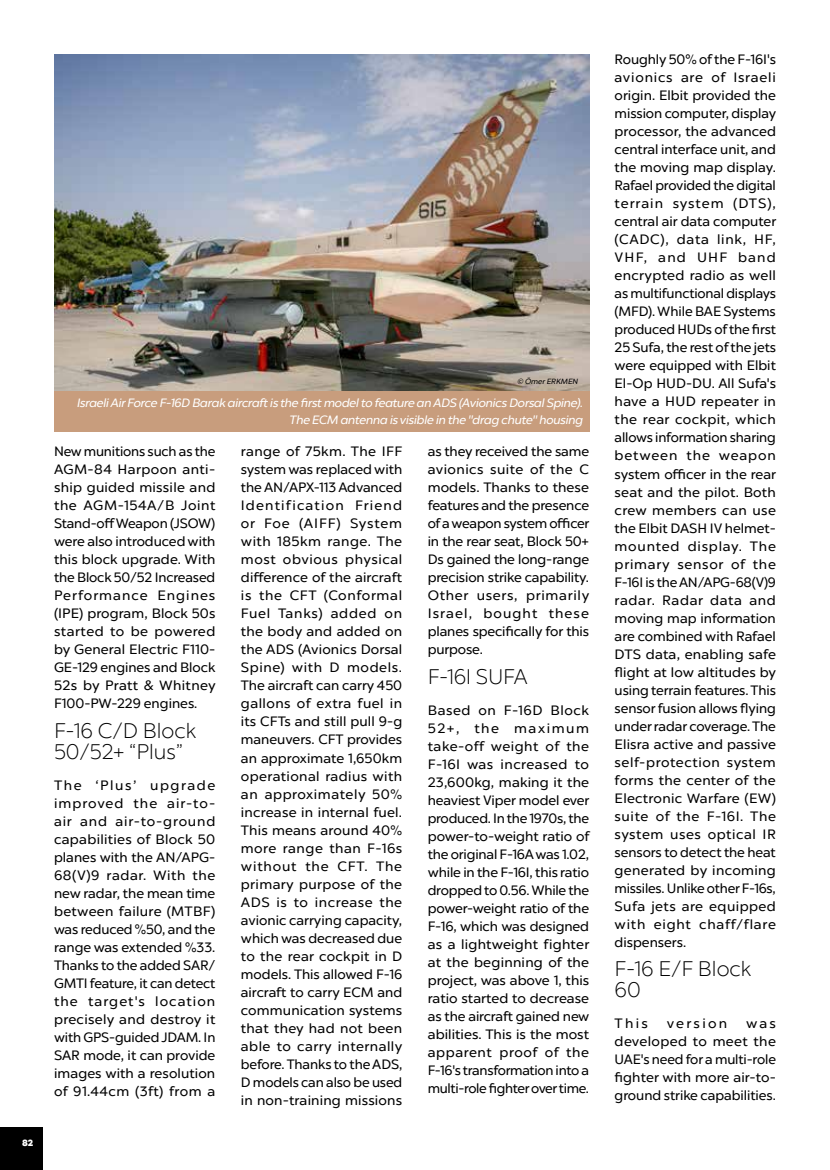
<style>
.page{position:relative;width:830px;height:1170px;background:#fff}
.page>*{position:absolute;margin:0;border:0;box-sizing:border-box;transform-origin:0 0}
.t1{font:300 21px/21px "Chronica Pro";color:#000}
.t2{font:13.5px/18px "Chronica Pro";color:#000;text-align:justify}
.t3{font:13.5px "Chronica Pro";letter-spacing:.165em;color:#000}
.t4{font:12px/16.5px "Chronica Pro Regular It";letter-spacing:-.025em;color:#fff;text-align:right}
.t5{font:800 9px "Chronica Pro";color:#fff}
.t6{font:7.5px "Chronica Pro Regular It";color:#000}
</style>
<div class="page">
<img style="left:54px;top:54px;width:534px;height:337px">
<div style="left:54px;top:391px;width:534px;height:41px;background:#c89d7d"></div>
<div style="left:0;top:1127px;width:43px;height:42px;background:#000"></div>
<p class="t5" style="left:22px;top:1136px;width:13px">82</p>
<p class="t6" style="left:516px;top:377px;width:62px">© Ömer ERKMEN</p>
<p class="t4" style="left:76px;top:395px;width:507px">Israeli Air Force F-16D Barak aircraft is the first model to feature an ADS (Avionics Dorsal Spine).<br>The ECM antenna is visible in the "drag chute" housing</p>
<p class="t2" style="left:54px;top:442px;width:163px">New munitions such as the AGM-84 Harpoon anti&shy;ship guided missile and the AGM-154A/B Joint Stand-off Weapon (JSOW) were also introduced with this block upgrade. With the Block 50/52 Increased Performance Engines (IPE) program, Block 50s started to be powered by General Electric F110- GE-129 engines and Block 52s by Pratt &amp; Whitney F100-PW-229 engines.</p>
<h1 class="t1" style="left:54px;top:720px;width:143px">F-16 C/D Block<br>50/52+ “Plus”</h1>
<p class="t2" style="left:54px;top:776px;width:163px">The ‘Plus’ upgrade improved the air-to&shy;air and air-to-ground capabilities of Block 50 planes with the AN/APG-68(V)9 radar. With the new radar, the mean time between failure (MTBF) was reduced %50, and the range was extended %33.<br>Thanks to the added SAR/ GMTI feature, it can detect the target's location precisely and destroy it with GPS-guided JDAM. In SAR mode, it can provide images with a resolution of 91.44cm (3ft) from a</p>
<p class="t2" style="left:241px;top:442px;width:163px">range of 75km. The IFF system was replaced with the AN/APX-113 Advanced Identification Friend or Foe (AIFF) System with 185km range. The most obvious physical difference of the aircraft is the CFT (Conformal Fuel Tanks) added on the body and added on the ADS (Avionics Dorsal Spine) with D models.<br>The aircraft can carry 450 gallons of extra fuel in its CFTs and still pull 9-g maneuvers. CFT provides an approximate 1,650km operational radius with an approximately 50% increase in internal fuel.<br>This means around 40% more range than F-16s without the CFT. The primary purpose of the ADS is to increase the avionic carrying capacity, which was decreased due to the rear cockpit in D models. This allowed F-16 aircraft to carry ECM and communication systems that they had not been able to carry internally before. Thanks to the ADS, D models can also be used in non-training missions</p>
<p class="t2" style="left:427px;top:442px;width:163px">as they received the same avionics suite of the C models. Thanks to these features and the presence of a weapon system officer in the rear seat, Block 50+ Ds gained the long-range precision strike capability.<br>Other users, primarily Israel, bought these planes specifically for this purpose.</p>
<h1 class="t1" style="left:427px;top:666px;width:101px">F-16I SUFA</h1>
<p class="t2" style="left:427px;top:701px;width:163px">Based on F-16D Block 52+, the maximum take-off weight of the F-16I was increased to 23,600kg, making it the heaviest Viper model ever produced. In the 1970s, the power-to-weight ratio of the original F-16A was 1.02, while in the F-16I, this ratio dropped to 0.56. While the power-weight ratio of the F-16, which was designed as a lightweight fighter at the beginning of the project, was above 1, this ratio started to decrease as the aircraft gained new abilities. This is the most apparent proof of the F-16's transformation into a multi-role fighter over time.</p>
<p class="t2" style="left:614px;top:50px;width:163px">Roughly 50% of the F-16I's avionics are of Israeli origin. Elbit provided the mission computer, display processor, the advanced central interface unit, and the moving map display.<br>Rafael provided the digital terrain system (DTS), central air data computer (CADC), data link, HF, VHF, and UHF band encrypted radio as well as multifunctional displays (MFD). While BAE Systems produced HUDs of the first 25 Sufa, the rest of the jets were equipped with Elbit El-Op HUD-DU. All Sufa's have a HUD repeater in the rear cockpit, which allows information sharing between the weapon system officer in the rear seat and the pilot. Both crew members can use the Elbit DASH IV helmet&shy;mounted display. The primary sensor of the F-16I is the AN/APG-68(V)9 radar. Radar data and moving map information are combined with Rafael DTS data, enabling safe flight at low altitudes by using terrain features. This sensor fusion allows flying under radar coverage. The Elisra active and passive self-protection system forms the center of the Electronic Warfare (EW) suite of the F-16I. The system uses optical IR sensors to detect the heat generated by incoming missiles. Unlike other F-16s, Sufa jets are equipped with eight chaff/flare dispensers.</p>
<h1 class="t1" style="left:614px;top:958px;width:138px">F-16 E/F Block<br>60</h1>
<p class="t2" style="left:614px;top:1014px;width:35px">This</p>
<p class="t3" style="left:666px;top:1015px;width:62px">version</p>
<p class="t2" style="left:614px;top:1014px;width:163px;text-indent:131px">was developed to meet the UAE's need for a multi-role fighter with more air-to&shy;ground strike capabilities.</p>
</div>
